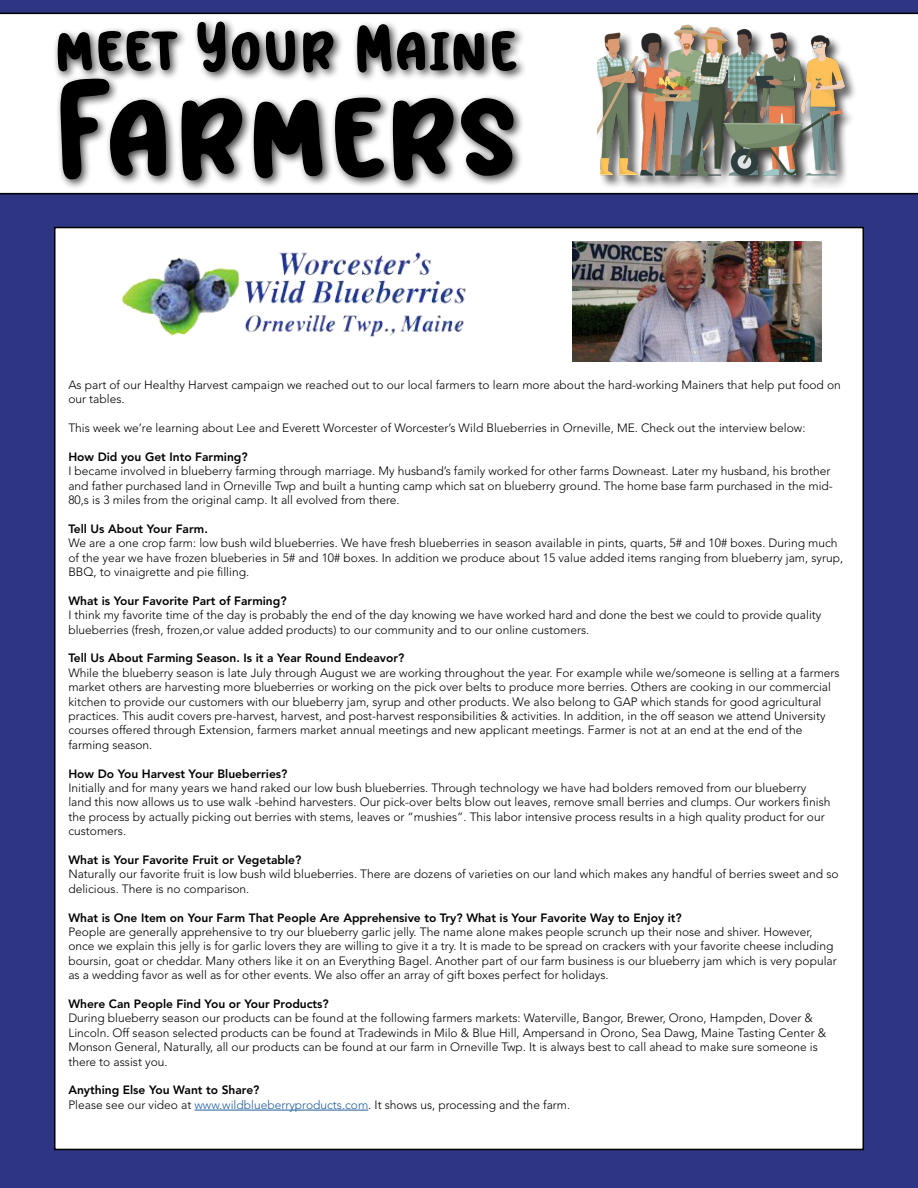
<style>
.page{position:relative;width:918px;height:1188px;background:#2e3583}
.page>*{position:absolute;margin:0;border:0;box-sizing:border-box;transform-origin:0 0}
.t1{font:120px "Baby Pumpkin";color:#000}
.t2{font:60px "Baby Pumpkin";color:#000}
.t3{font:300 12px/14.4px "Avenir LT Std";color:#000}
.t4{font:800 12px "Avenir LT Std";color:#000}
.s1{font-weight:800}
.s2{color:#215e9e}
</style>
<div class="page">
<svg style="left:0;top:13px;width:918px;height:181px"></svg>
<img style="left:598px;top:0;width:275px;height:191px">
<div style="left:53px;top:17px;width:474px;height:174px;background:#000;opacity:.75"></div>
<div style="left:55px;top:228px;width:808px;height:921px;background:#fff"></div>
<img style="left:121px;top:252px;width:345px;height:85px">
<img style="left:572px;top:241px;width:249px;height:121px">
<hr style="left:194px;top:1110px;width:174px;height:1px;background:#215e9e">
<h2 class="t2" style="left:54px;top:4px;width:465px">meet Your Maine</h2>
<h1 class="t1" style="left:54px;top:44px;width:467px">Farmers</h1>
<p class="t3" style="left:68px;top:378px;width:774px">As part of our Healthy Harvest campaign we reached out to our local farmers to learn more about the hard-working Mainers that help put food on our tables.</p>
<p class="t3" style="left:68px;top:421px;width:739px">This week we’re learning about Lee and Everett Worcester of Worcester’s Wild Blueberries in Orneville, ME. Check out the interview below:</p>
<p class="t4" style="left:68px;top:450px;width:181px">How Did you Get Into Farming?</p>
<p class="t3" style="left:68px;top:464px;width:766px">I became involved in blueberry farming through marriage. My husband’s family worked for other farms Downeast. Later my husband, his brother and father purchased land in Orneville Twp and built a hunting camp which sat on blueberry ground. The home base farm purchased in the mid-<br>80,s is 3 miles from the original camp. It all evolved from there.</p>
<p class="t4" style="left:68px;top:522px;width:141px">Tell Us About Your Farm.</p>
<p class="t3" style="left:68px;top:536px;width:776px">We are a one crop farm: low bush wild blueberries. We have fresh blueberries in season available in pints, quarts, 5# and 10# boxes. During much of the year we have frozen blueberies in 5# and 10# boxes. In addition we produce about 15 value added items ranging from blueberry jam, syrup,<br>BBQ, to vinaigrette and pie filling.</p>
<p class="t4" style="left:68px;top:594px;width:220px">What is Your Favorite Part of Farming?</p>
<p class="t3" style="left:68px;top:608px;width:755px">I think my favorite time of the day is probably the end of the day knowing we have worked hard and done the best we could to provide quality blueberries (fresh, frozen,or value added products) to our community and to our online customers.</p>
<p class="t4" style="left:68px;top:651px;width:337px">Tell Us About Farming Season. Is it a Year Round Endeavor?</p>
<p class="t3" style="left:68px;top:666px;width:773px">While the blueberry season is late July through August we are working throughout the year. For example while we/someone is selling at a farmers market others are harvesting more blueberries or working on the pick over belts to produce more berries. Others are cooking in our commercial kitchen to provide our customers with our blueberry jam, syrup and other products. We also belong to GAP which stands for good agricultural practices. This audit covers pre-harvest, harvest, and post-harvest responsibilities &amp; activities. In addition, in the off season we attend University courses offered through Extension, farmers market annual meetings and new applicant meetings. Farmer is not at an end at the end of the farming season.</p>
<p class="t4" style="left:68px;top:766px;width:221px">How Do You Harvest Your Blueberries?</p>
<p class="t3" style="left:68px;top:781px;width:764px">Initially and for many years we hand raked our low bush blueberries. Through technology we have had bolders removed from our blueberry land this now allows us to use walk -behind harvesters. Our pick-over belts blow out leaves, remove small berries and clumps. Our workers finish the process by actually picking out berries with stems, leaves or “mushies”. This labor intensive process results in a high quality product for our customers.</p>
<p class="t4" style="left:68px;top:853px;width:234px">What is Your Favorite Fruit or Vegetable?</p>
<p class="t3" style="left:68px;top:867px;width:772px">Naturally our favorite fruit is low bush wild blueberries. There are dozens of varieties on our land which makes any handful of berries sweet and so delicious. There is no comparison.</p>
<p class="t4" style="left:68px;top:910px;width:615px">What is One Item on Your Farm That People Are Apprehensive to Try? What is Your Favorite Way to Enjoy it?</p>
<p class="t3" style="left:68px;top:925px;width:770px">People are generally apprehensive to try our blueberry garlic jelly. The name alone makes people scrunch up their nose and shiver. However, once we explain this jelly is for garlic lovers they are willing to give it a try. It is made to be spread on crackers with your favorite cheese including boursin, goat or cheddar. Many others like it on an Everything Bagel. Another part of our farm business is our blueberry jam which is very popular as a wedding favor as well as for other events. We also offer an array of gift boxes perfect for holidays.</p>
<p class="t4" style="left:68px;top:997px;width:262px">Where Can People Find You or Your Products?</p>
<p class="t3" style="left:68px;top:1011px;width:759px">During blueberry season our products can be found at the following farmers markets: Waterville, Bangor, Brewer, Orono, Hampden, Dover &amp; Lincoln. Off season selected products can be found at Tradewinds in Milo &amp; Blue Hill, Ampersand in Orono, Sea Dawg, Maine Tasting Center &amp; Monson General, Naturally, all our products can be found at our farm in Orneville Twp. It is always best to call ahead to make sure someone is there to assist you.</p>
<p class="t3" style="left:68px;top:1083px;width:503px"><span class="s1">Anything Else You Want to Share?<br></span>Please see our video at <span class="s2">www.wildblueberryproducts.com</span>. It shows us, processing and the farm.</p>
</div>
